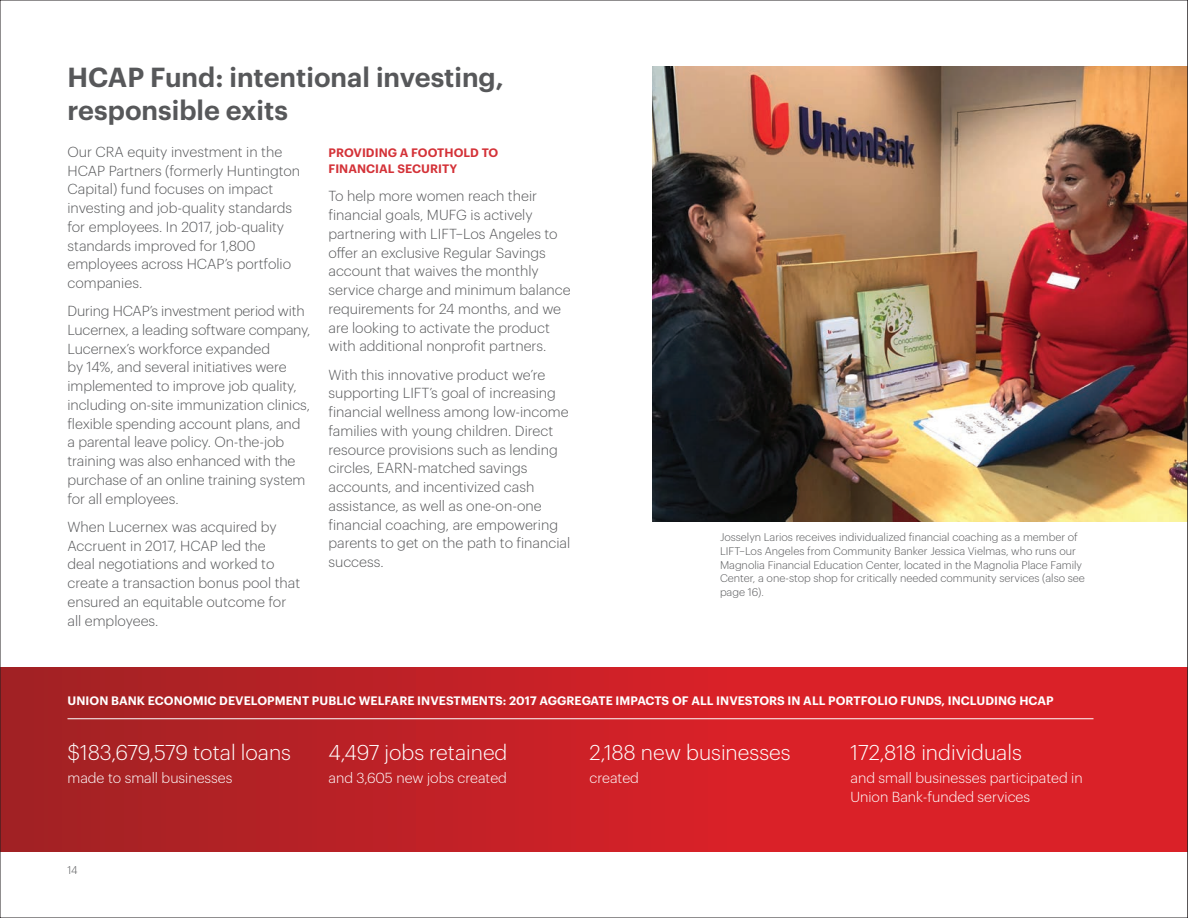
<style>
.page{position:relative;width:1188px;height:918px;background:#fff}
.page>*{position:absolute;margin:0;border:0;box-sizing:border-box;transform-origin:0 0}
._18_GRAY_semi{font:600 27px/33px "Graphik";color:#57585a}
._14_RED_light{font:300 21px "Graphik";color:#fff}
._9-5_Body_light_GRAY{font:300 14.25px/18.8px "Graphik";color:#57585a}
._9-5_Body_light_GRAY-2{font:300 14.25px/18.8px "Graphik";color:#fff}
._8_CAPS_WHITE_semi{font:600 12px "Graphik";letter-spacing:.005em;color:#fff}
._8_CAPS_RED_semi___s{font:600 12px/16.5px "Graphik";letter-spacing:.005em;color:#d43238}
._7_25_footnote_light{font:300 10.8px/13.8px "Graphik";color:#57585a}
</style>
<div class="page">
<img style="left:652px;top:66px;width:534px;height:456px">
<div style="left:0;top:668px;width:1188px;height:184px;background:linear-gradient(to right,#a82326,#e8222a)"></div>
<hr style="left:68px;top:719px;width:1026px;height:1px;background:#fff">
<svg style="left:1187px;top:0;width:1px;height:918px"></svg>
<p class="_18_GRAY_semi" style="left:68px;top:58px;width:438px">HCAP Fund: intentional investing, responsible exits</p>
<p class="_9-5_Body_light_GRAY" style="left:68px;top:141px;width:234px">Our CRA equity investment in the<br>HCAP Partners (formerly Huntington<br>Capital) fund focuses on impact investing and job-quality standards for employees. In 2017, job-quality standards improved for 1,800 employees across HCAP’s portfolio companies.</p>
<p class="_9-5_Body_light_GRAY" style="left:68px;top:300px;width:245px">During HCAP’s investment period with Lucernex, a leading software company, Lucernex’s workforce expanded<br>by 14%, and several initiatives were implemented to improve job quality, including on-site immunization clinics, flexible spending account plans, and a parental leave policy. On-the-job training was also enhanced with the purchase of an online training system for all employees.</p>
<p class="_9-5_Body_light_GRAY" style="left:68px;top:516px;width:234px">When Lucernex was acquired by<br>Accruent in 2017, HCAP led the<br>deal negotiations and worked to create a transaction bonus pool that ensured an equitable outcome for all employees.</p>
<p class="_8_CAPS_RED_semi___s" style="left:329px;top:143px;width:171px">PROVIDING A FOOTHOLD TO<br>FINANCIAL SECURITY</p>
<p class="_9-5_Body_light_GRAY" style="left:328px;top:186px;width:244px">To help more women reach their financial goals, MUFG is actively partnering with LIFT–Los Angeles to offer an exclusive Regular Savings account that waives the monthly service charge and minimum balance requirements for 24 months, and we are looking to activate the product with additional nonprofit partners.</p>
<p class="_9-5_Body_light_GRAY" style="left:328px;top:364px;width:243px">With this innovative product we’re supporting LIFT’s goal of increasing financial wellness among low-income families with young children. Direct resource provisions such as lending circles, EARN-matched savings accounts, and incentivized cash assistance, as well as one-on-one financial coaching, are empowering parents to get on the path to financial success.</p>
<p class="_7_25_footnote_light" style="left:720px;top:529px;width:367px">Josselyn Larios receives individualized financial coaching as a member of LIFT–Los Angeles from Community Banker Jessica Vielmas, who runs our Magnolia Financial Education Center, located in the Magnolia Place Family Center, a one-stop shop for critically needed community services (also see page 16).</p>
<p class="_8_CAPS_WHITE_semi" style="left:68px;top:691px;width:988px">UNION BANK ECONOMIC DEVELOPMENT PUBLIC WELFARE INVESTMENTS: 2017 AGGREGATE IMPACTS OF ALL INVESTORS IN ALL PORTFOLIO FUNDS, INCLUDING HCAP</p>
<p class="_14_RED_light" style="left:68px;top:737px;width:225px">$183,679,579 total loans</p>
<p class="_9-5_Body_light_GRAY-2" style="left:68px;top:767px;width:166px">made to small businesses</p>
<p class="_14_RED_light" style="left:328px;top:737px;width:181px">4,497 jobs retained</p>
<p class="_9-5_Body_light_GRAY-2" style="left:328px;top:767px;width:180px">and 3,605 new jobs created</p>
<p class="_14_RED_light" style="left:590px;top:737px;width:203px">2,188 new businesses</p>
<p class="_9-5_Body_light_GRAY-2" style="left:590px;top:767px;width:51px">created</p>
<p class="_14_RED_light" style="left:850px;top:737px;width:173px">172,818 individuals</p>
<p class="_9-5_Body_light_GRAY-2" style="left:850px;top:767px;width:234px">and small businesses participated in<br>Union Bank-funded services</p>
<p class="_7_25_footnote_light" style="left:68px;top:862px;width:12px">14</p>
</div>
